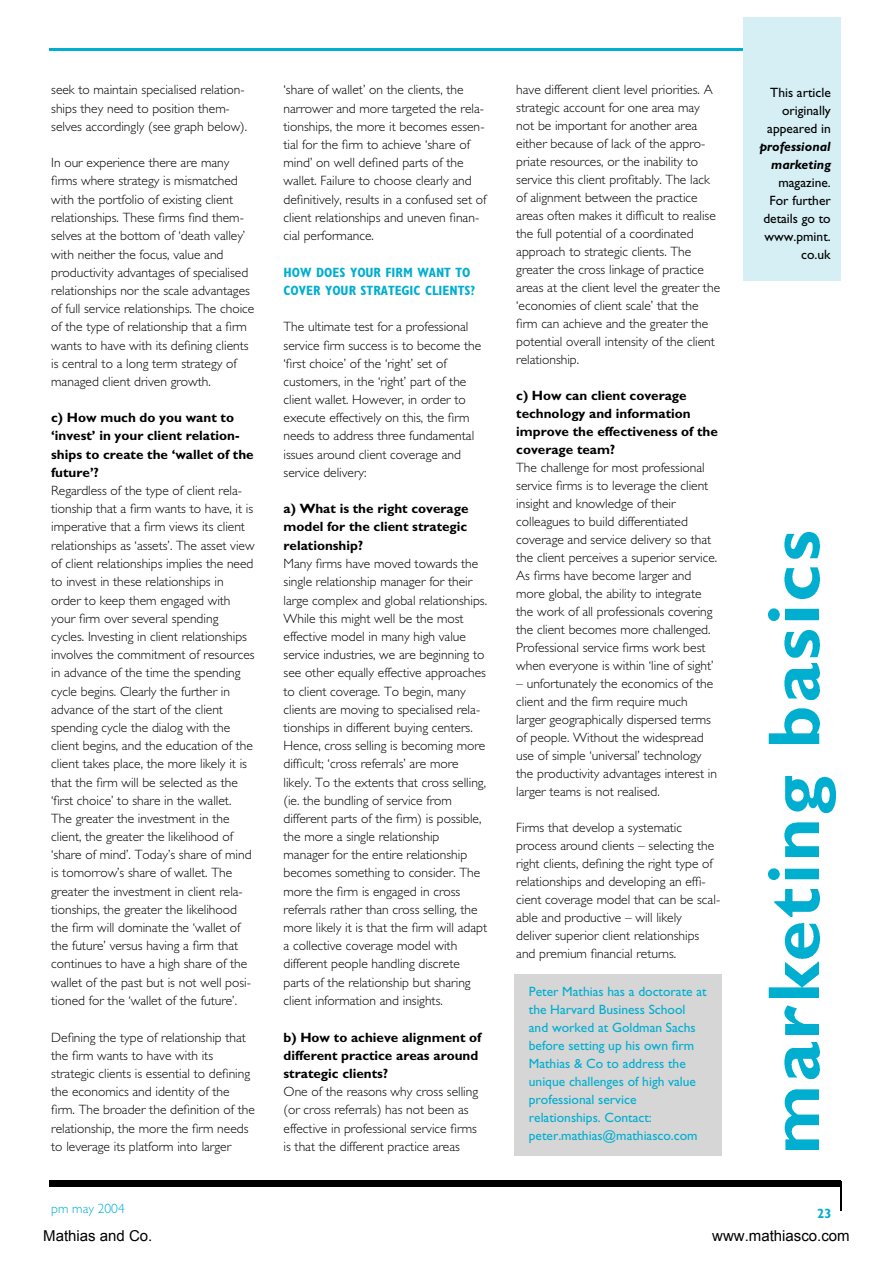
<style>
.page{position:relative;width:893px;height:1263px;background:#fff}
.page>*{position:absolute;margin:0;border:0;box-sizing:border-box;transform-origin:0 0}
.t1{font:15px "Arial";color:#000}
.t2{font:300 13.5px/18.1px "Gill Sans";color:#000}
.t3{font:700 13.5px/18.1px "Gill Sans";color:#000}
.t4{font:13.5px/18px "Gill Sans";color:#00aed0}
.t5{font:13.5px/18px "Gill Sans";color:#000;text-align:right}
.t6{font:700 condensed 13.5px/18.3px "Gill Sans";color:#00aed0}
.t7{font:italic 700 13.5px/18px "Gill Sans";color:#000;text-align:right}
.t8{font:300 13.5px "Gill Sans";color:#00aed0}
</style>
<div class="page">
<hr style="left:49px;top:48px;width:791px;height:3px;background:#00aed0">
<div style="left:49px;top:1181px;width:791px;height:6px;background:#000"></div>
<hr style="left:840px;top:1181px;width:1px;height:30px;background:#000">
<img style="left:784px;top:1089px;width:34px;height:60px">
<img style="left:784px;top:1043px;width:35px;height:35px">
<img style="left:784px;top:1006px;width:34px;height:28px">
<img style="left:768px;top:961px;width:50px;height:37px">
<img style="left:784px;top:923px;width:35px;height:35px">
<img style="left:774px;top:889px;width:45px;height:28px">
<img style="left:768px;top:868px;width:50px;height:12px">
<img style="left:784px;top:822px;width:34px;height:34px">
<img style="left:785px;top:777px;width:50px;height:36px">
<img style="left:768px;top:708px;width:51px;height:35px">
<img style="left:784px;top:664px;width:35px;height:35px">
<img style="left:784px;top:631px;width:35px;height:26px">
<img style="left:768px;top:609px;width:50px;height:12px">
<img style="left:784px;top:567px;width:35px;height:31px">
<img style="left:784px;top:533px;width:35px;height:26px">
<div style="left:515px;top:974px;width:207px;height:181px;background:#d5d6d5"></div>
<div style="left:743px;top:17px;width:97px;height:264px;background:#d5eff5"></div>
<p class="t2" style="left:51px;top:82px;width:197px">seek to maintain specialised relation&shy;ships they need to position them&shy;selves accordingly (see graph below).</p>
<p class="t2" style="left:51px;top:155px;width:204px">In our experience there are many firms where strategy is mismatched with the portfolio of existing client relationships. These firms find them&shy;selves at the bottom of ‘death valley’ with neither the focus, value and productivity advantages of specialised relationships nor the scale advantages of full service relationships. The choice of the type of relationship that a firm wants to have with its defining clients is central to a long term strategy of managed client driven growth.</p>
<p class="t3" style="left:51px;top:410px;width:204px">c) How much do you want to ‘invest’ in your client relation&shy;ships to create the ‘wallet of the future’?</p>
<p class="t2" style="left:51px;top:483px;width:205px">Regardless of the type of client rela&shy;tionship that a firm wants to have, it is imperative that a firm views its client relationships as ‘assets’. The asset view of client relationships implies the need to invest in these relationships in order to keep them engaged with your firm over several spending cycles. Investing in client relationships involves the commitment of resources in advance of the time the spending cycle begins. Clearly the further in advance of the start of the client spending cycle the dialog with the client begins, and the education of the client takes place, the more likely it is that the firm will be selected as the ‘first choice’ to share in the wallet.<br>The greater the investment in the client, the greater the likelihood of ‘share of mind’. Today’s share of mind is tomorrow’s share of wallet. The greater the investment in client rela&shy;tionships, the greater the likelihood the firm will dominate the ‘wallet of the future’ versus having a firm that continues to have a high share of the wallet of the past but is not well posi&shy;tioned for the ‘wallet of the future’.</p>
<p class="t2" style="left:51px;top:1029px;width:205px">Defining the type of relationship that the firm wants to have with its strategic clients is essential to defining the economics and identity of the firm. The broader the definition of the relationship, the more the firm needs to leverage its platform into larger</p>
<p class="t2" style="left:283px;top:82px;width:204px">‘share of wallet’ on the clients, the narrower and more targeted the rela&shy;tionships, the more it becomes essen&shy;tial for the firm to achieve ‘share of mind’ on well defined parts of the wallet. Failure to choose clearly and definitively, results in a confused set of client relationships and uneven finan&shy;cial performance.</p>
<p class="t6" style="left:283px;top:264px;width:193px">HOW DOES YOUR FIRM WANT TO<br>COVER YOUR STRATEGIC CLIENTS?</p>
<p class="t2" style="left:283px;top:319px;width:199px">The ultimate test for a professional service firm success is to become the ‘first choice’ of the ‘right’ set of customers, in the ‘right’ part of the client wallet. However, in order to execute effectively on this, the firm needs to address three fundamental issues around client coverage and service delivery:</p>
<p class="t3" style="left:283px;top:501px;width:186px;text-align:justify">a) What is the right coverage model for the client strategic relationship?</p>
<p class="t2" style="left:283px;top:556px;width:205px">Many firms have moved towards the single relationship manager for their large complex and global relationships.<br>While this might well be the most effective model in many high value service industries, we are beginning to see other equally effective approaches to client coverage. To begin, many clients are moving to specialised rela&shy;tionships in different buying centers.<br>Hence, cross selling is becoming more difficult; ‘cross referrals’ are more likely. To the extents that cross selling, (ie. the bundling of service from different parts of the firm) is possible, the more a single relationship manager for the entire relationship becomes something to consider. The more the firm is engaged in cross referrals rather than cross selling, the more likely it is that the firm will adapt a collective coverage model with different people handling discrete parts of the relationship but sharing client information and insights.</p>
<p class="t3" style="left:283px;top:1029px;width:199px">b) How to achieve alignment of different practice areas around strategic clients?</p>
<p class="t2" style="left:283px;top:1084px;width:196px">One of the reasons why cross selling (or cross referrals) has not been as effective in professional service firms is that the different practice areas</p>
<p class="t2" style="left:516px;top:82px;width:205px">have different client level priorities. A strategic account for one area may not be important for another area either because of lack of the appro&shy;priate resources, or the inability to service this client profitably. The lack of alignment between the practice areas often makes it difficult to realise the full potential of a coordinated approach to strategic clients. The greater the cross linkage of practice areas at the client level the greater the ‘economies of client scale’ that the firm can achieve and the greater the potential overall intensity of the client relationship.</p>
<p class="t3" style="left:516px;top:388px;width:203px">c) How can client coverage technology and information improve the effectiveness of the coverage team?</p>
<p class="t2" style="left:516px;top:460px;width:202px">The challenge for most professional service firms is to leverage the client insight and knowledge of their colleagues to build differentiated coverage and service delivery so that the client perceives a superior service.<br>As firms have become larger and more global, the ability to integrate the work of all professionals covering the client becomes more challenged.<br>Professional service firms work best when everyone is within ‘line of sight’</p>
<p class="t2" style="left:516px;top:676px;width:202px">– unfortunately the economics of the client and the firm require much larger geographically dispersed terms of people. Without the widespread use of simple ‘universal’ technology the productivity advantages interest in larger teams is not realised.</p>
<p class="t2" style="left:516px;top:820px;width:206px">Firms that develop a systematic process around clients – selecting the right clients, defining the right type of relationships and developing an effi&shy;cient coverage model that can be scal&shy;able and productive – will likely deliver superior client relationships and premium financial returns.</p>
<p class="t4" style="left:529px;top:984px;width:179px">Peter Mathias has a doctorate at the Harvard Business School and worked at Goldman Sachs before setting up his own firm<br>Mathias &amp; Co to address the unique challenges of high value professional service relationships. Contact: peter.mathias@mathiasco.com</p>
<p class="t5" style="left:767px;top:85px;width:65px">This article originally appeared in</p>
<p class="t7" style="left:759px;top:139px;width:73px">professional marketing</p>
<p class="t5" style="left:763px;top:175px;width:69px">magazine.<br>For further details go to www.pmint. co.uk</p>
<p class="t8" style="left:51px;top:1204px;width:75px">pm may 2004</p>
<p class="t6" style="left:817px;top:1206px;width:16px">23</p>
<p class="t1" style="left:43px;top:1226px;width:111px">Mathias and Co.</p>
<p class="t1" style="left:712px;top:1226px;width:139px">www.mathiasco.com</p>
</div>
